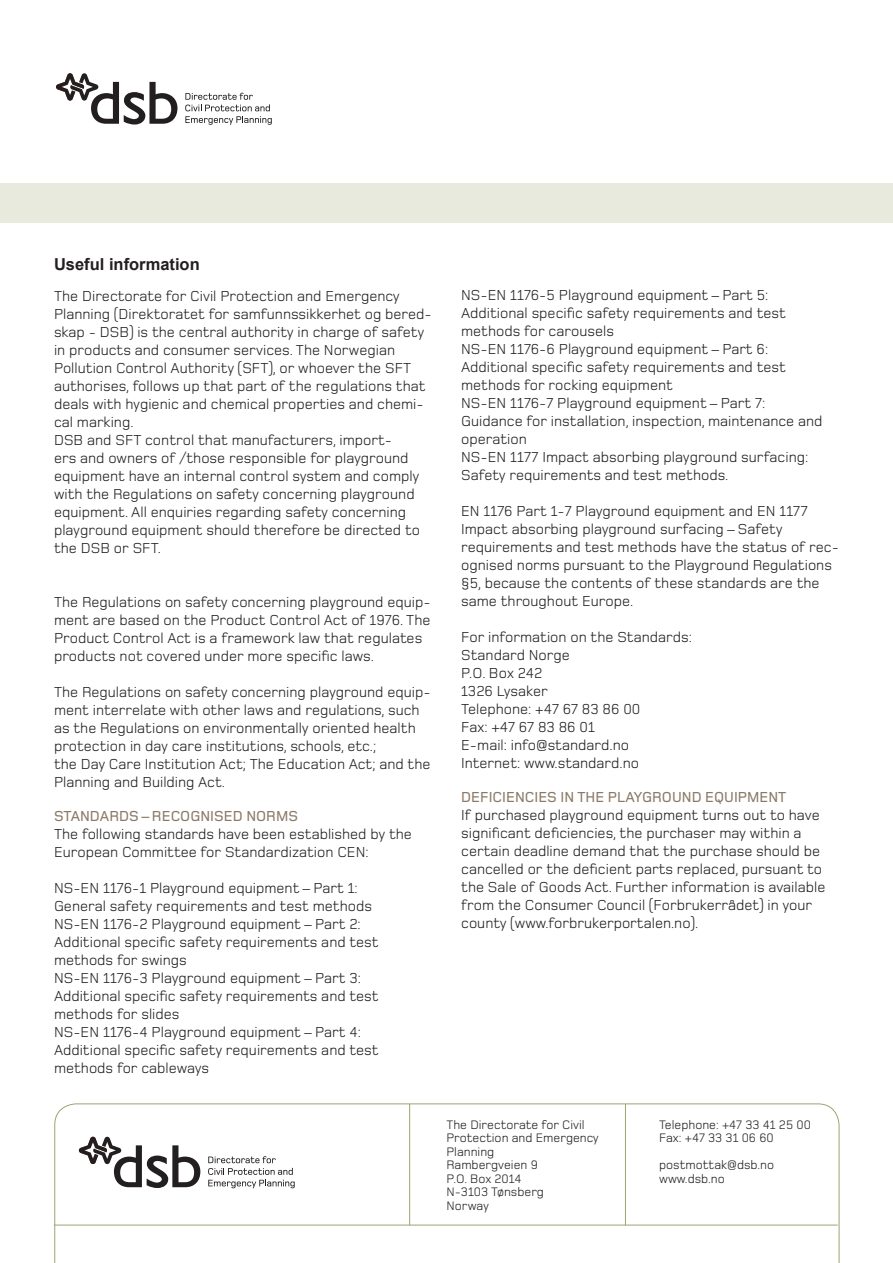
<style>
.page{position:relative;width:893px;height:1263px;background:#fff}
.page>*{position:absolute;margin:0;border:0;box-sizing:border-box;transform-origin:0 0}
.Overskrift_2{font:700 16.5px "Arial";color:#231f20}
.Brødtekst{font:15px/18px "Foundry Monoline";color:#231f20}
.Tittel2{font:500 15px "Foundry Monoline";color:#8a7966}
.t1{font:12.75px/13.5px "Foundry Monoline";color:#231f20}
</style>
<div class="page">
<svg style="left:54px;top:1103px;width:785px;height:160px"></svg>
<hr style="left:54px;top:1225px;width:784px;height:1px;background:#9ea374">
<hr style="left:409px;top:1104px;width:1px;height:121px;background:#9ea374">
<hr style="left:625px;top:1104px;width:1px;height:121px;background:#9ea374">
<div style="left:0;top:183px;width:893px;height:39px;background:#e8eadd"></div>
<svg style="left:79px;top:1137px;width:121px;height:51px"></svg>
<svg style="left:208px;top:1156px;width:87px;height:32px"></svg>
<svg style="left:56px;top:73px;width:121px;height:52px"></svg>
<svg style="left:185px;top:93px;width:87px;height:32px"></svg>
<p class="Overskrift_2" style="left:54px;top:253px;width:147px">Useful information</p>
<p class="Brødtekst" style="left:54px;top:287px;width:379px">The Directorate for Civil Protection and Emergency Planning (Direktoratet for samfunnssikkerhet og bered&shy;skap - DSB) is the central authority in charge of safety in products and consumer services. The Norwegian Pollution Control Authority (SFT), or whoever the SFT authorises, follows up that part of the regulations that deals with hygienic and chemical properties and chemi&shy;cal marking.</p>
<p class="Brødtekst" style="left:54px;top:431px;width:367px">DSB and SFT control that manufacturers, import-<br>ers and owners of /those responsible for playground equipment have an internal control system and comply with the Regulations on safety concerning playground equipment. All enquiries regarding safety concerning playground equipment should therefore be directed to the DSB or SFT.</p>
<p class="Brødtekst" style="left:54px;top:593px;width:378px">The Regulations on safety concerning playground equip&shy;ment are based on the Product Control Act of 1976. The Product Control Act is a framework law that regulates products not covered under more specific laws.</p>
<p class="Brødtekst" style="left:54px;top:683px;width:378px">The Regulations on safety concerning playground equip&shy;ment interrelate with other laws and regulations, such as the Regulations on environmentally oriented health protection in day care institutions, schools, etc.;</p>
<p class="Brødtekst" style="left:54px;top:755px;width:378px">the Day Care Institution Act; The Education Act; and the<br>Planning and Building Act.</p>
<p class="Tittel2" style="left:54px;top:808px;width:246px">STANDARDS – RECOGNISED NORMS</p>
<p class="Brødtekst" style="left:54px;top:825px;width:359px">The following standards have been established by the<br>European Committee for Standardization CEN:</p>
<p class="Brødtekst" style="left:54px;top:879px;width:319px">NS-EN 1176-1 Playground equipment – Part 1:<br>General safety requirements and test methods</p>
<p class="Brødtekst" style="left:54px;top:915px;width:326px">NS-EN 1176-2 Playground equipment – Part 2:<br>Additional specific safety requirements and test methods for swings</p>
<p class="Brødtekst" style="left:54px;top:969px;width:326px">NS-EN 1176-3 Playground equipment – Part 3:<br>Additional specific safety requirements and test methods for slides</p>
<p class="Brødtekst" style="left:54px;top:1023px;width:326px">NS-EN 1176-4 Playground equipment – Part 4:<br>Additional specific safety requirements and test methods for cableways</p>
<p class="Brødtekst" style="left:461px;top:286px;width:326px">NS-EN 1176-5 Playground equipment – Part 5:<br>Additional specific safety requirements and test methods for carousels</p>
<p class="Brødtekst" style="left:461px;top:340px;width:326px">NS-EN 1176-6 Playground equipment – Part 6:<br>Additional specific safety requirements and test methods for rocking equipment</p>
<p class="Brødtekst" style="left:461px;top:394px;width:363px">NS-EN 1176-7 Playground equipment – Part 7:<br>Guidance for installation, inspection, maintenance and operation</p>
<p class="Brødtekst" style="left:461px;top:448px;width:349px">NS-EN 1177 Impact absorbing playground surfacing:<br>Safety requirements and test methods.</p>
<p class="Brødtekst" style="left:461px;top:502px;width:379px">EN 1176 Part 1-7 Playground equipment and EN 1177<br>Impact absorbing playground surfacing – Safety requirements and test methods have the status of rec&shy;ognised norms pursuant to the Playground Regulations §5, because the contents of these standards are the same throughout Europe.</p>
<p class="Brødtekst" style="left:461px;top:628px;width:232px">For information on the Standards:</p>
<p class="Brødtekst" style="left:461px;top:646px;width:110px">Standard Norge</p>
<p class="Brødtekst" style="left:461px;top:664px;width:88px">P.O. Box 242<br>1326 Lysaker</p>
<p class="Brødtekst" style="left:461px;top:700px;width:181px">Telephone: +47 67 83 86 00</p>
<p class="Brødtekst" style="left:461px;top:718px;width:135px">Fax: +47 67 83 86 01</p>
<p class="Brødtekst" style="left:461px;top:736px;width:169px">E-mail: info@standard.no</p>
<p class="Brødtekst" style="left:461px;top:754px;width:179px">Internet: www.standard.no</p>
<p class="Tittel2" style="left:461px;top:789px;width:327px">DEFICIENCIES IN THE PLAYGROUND EQUIPMENT</p>
<p class="Brødtekst" style="left:461px;top:806px;width:366px">If purchased playground equipment turns out to have significant deficiencies, the purchaser may within a certain deadline demand that the purchase should be cancelled or the deficient parts replaced, pursuant to the Sale of Goods Act. Further information is available from the Consumer Council (Forbrukerrådet) in your county (www.forbrukerportalen.no).</p>
<p class="t1" style="left:446px;top:1117px;width:154px">The Directorate for Civil<br>Protection and Emergency<br>Planning</p>
<p class="t1" style="left:446px;top:1158px;width:93px">Rambergveien 9</p>
<p class="t1" style="left:446px;top:1171px;width:76px">P.O. Box 2014</p>
<p class="t1" style="left:446px;top:1185px;width:99px">N-3103 Tønsberg</p>
<p class="t1" style="left:446px;top:1198px;width:44px">Norway</p>
<p class="t1" style="left:659px;top:1117px;width:153px">Telephone: +47 33 41 25 00</p>
<p class="t1" style="left:659px;top:1131px;width:116px">Fax: +47 33 31 06 60</p>
<p class="t1" style="left:659px;top:1158px;width:117px">postmottak@dsb.no</p>
<p class="t1" style="left:659px;top:1171px;width:67px">www.dsb.no</p>
</div>
